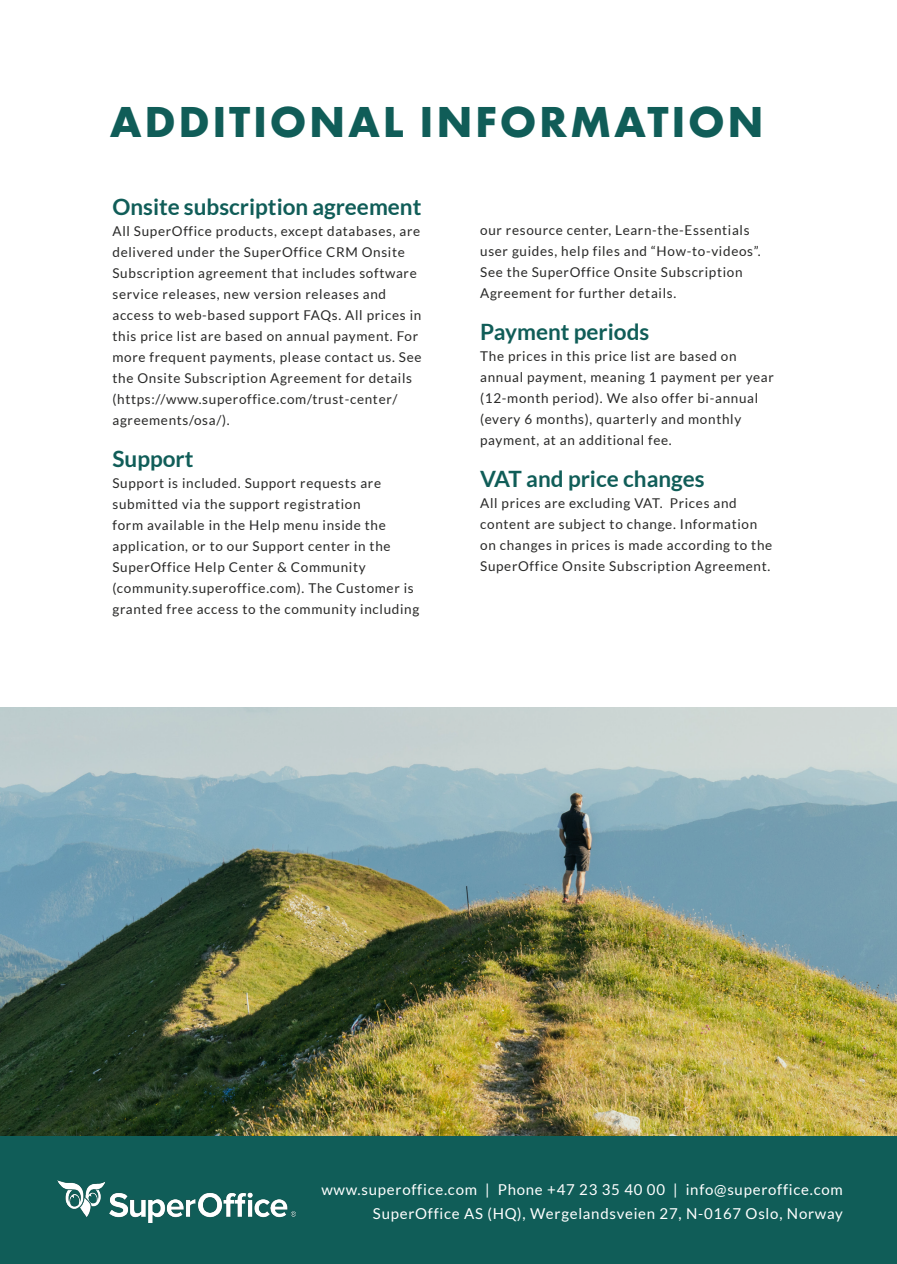
<style>
.page{position:relative;width:897px;height:1264px;background:#fff}
.page>*{position:absolute;margin:0;border:0;box-sizing:border-box;transform-origin:0 0}
.t1{font:700 45px "Futura PT";letter-spacing:.06em;color:#105d58}
.t2{font:700 22.5px "Lato";color:#105d58}
.t3{font:15px "Lato";letter-spacing:.05em;color:#fff}
.t4{font:13.5px/21px "Lato";letter-spacing:.05em;color:#292928}
</style>
<div class="page">
<div style="left:0;top:1135px;width:896px;height:129px;background:#105d58"></div>
<img style="left:0;top:707px;width:896px;height:428px">
<img style="left:57px;top:1180px;width:239px;height:42px">
<p class="t1" style="left:110px;top:93px;width:655px">ADDITIONAL INFORMATION</p>
<p class="t2" style="left:112px;top:193px;width:310px">Onsite subscription agreement</p>
<p class="t4" style="left:112px;top:220px;width:310px">All SuperOffice products, except databases, are delivered under the SuperOffice CRM Onsite Subscription agreement that includes software service releases, new version releases and access to web-based support FAQs. All prices in this price list are based on annual payment. For more frequent payments, please contact us. See the Onsite Subscription Agreement for details (https://www.superoffice.com/trust-center/ agreements/osa/).</p>
<p class="t2" style="left:112px;top:445px;width:82px">Support</p>
<p class="t4" style="left:112px;top:472px;width:308px">Support is included. Support requests are submitted via the support registration<br>form available in the Help menu inside the application, or to our Support center in the SuperOffice Help Center &amp; Community (community.superoffice.com). The Customer is granted free access to the community including</p>
<p class="t4" style="left:480px;top:220px;width:282px">our resource center, Learn-the-Essentials user guides, help files and “How-to-videos”.<br>See the SuperOffice Onsite Subscription Agreement for further details.</p>
<p class="t2" style="left:480px;top:319px;width:171px">Payment periods</p>
<p class="t4" style="left:480px;top:346px;width:295px">The prices in this price list are based on annual payment, meaning 1 payment per year (12-month period). We also offer bi-annual (every 6 months), quarterly and monthly payment, at an additional fee.</p>
<p class="t2" style="left:480px;top:466px;width:226px">VAT and price changes</p>
<p class="t4" style="left:480px;top:493px;width:293px">All prices are excluding VAT. Prices and content are subject to change. Information on changes in prices is made according to the SuperOffice Onsite Subscription Agreement.</p>
<p class="t3" style="left:321px;top:1181px;width:523px">www.superoffice.com | Phone +47 23 35 40 00 | info@superoffice.com</p>
<p class="t3" style="left:373px;top:1205px;width:471px">SuperOffice AS (HQ), Wergelandsveien 27, N-0167 Oslo, Norway</p>
</div>
